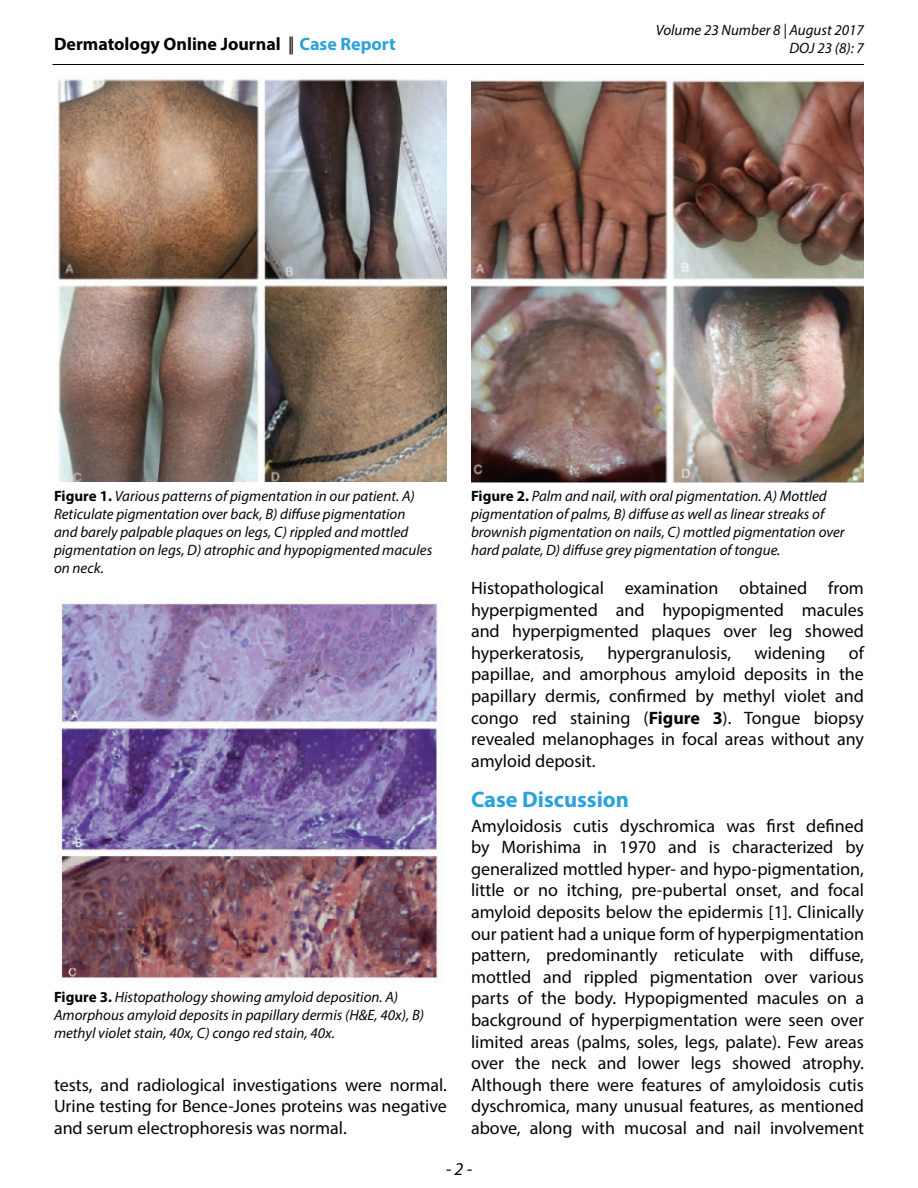
<style>
.page{position:relative;width:918px;height:1188px;background:#fff}
.page>*{position:absolute;margin:0;border:0;box-sizing:border-box;transform-origin:0 0}
.Sub_title_Color{font:700 22.5px "Myriad Pro";color:#2aa2db}
.Body_text{font:18px/21.6px "Myriad Pro";color:#040503;text-align:justify}
.t1{font:700 18px "Myriad Pro";color:#040503}
.t2{font:italic 18px "Myriad Pro";color:#040503}
.Figure_caption{font:italic 15px/18px "Myriad Pro";color:#040503}
.s1{font-weight:400}
.s2{color:#2aa2db}
.s3{font-weight:700;font-style:normal}
.s4{font-weight:700}
</style>
<div class="page">
<hr style="left:52px;top:64px;width:812px;height:1px;background:#040503">
<img style="left:58px;top:79px;width:389px;height:403px">
<img style="left:471px;top:80px;width:393px;height:402px">
<img style="left:56px;top:603px;width:384px;height:379px">
<p class="t1" style="left:54px;top:32px;width:343px">Dermatology Online Journal <span class="s1">||</span> <span class="s2">Case Report</span></p>
<p class="Figure_caption" style="left:656px;top:20px;width:210px;text-align:right">Volume 23 Number 8 | August 2017<br>DOJ 23 (8): 7</p>
<p class="Figure_caption" style="left:54px;top:487px;width:380px"><span class="s3">Figure 1.</span> Various patterns of pigmentation in our patient. A)<br>Reticulate pigmentation over back, B) diffuse pigmentation and barely palpable plaques on legs, C) rippled and mottled pigmentation on legs, D) atrophic and hypopigmented macules on neck.</p>
<p class="Figure_caption" style="left:471px;top:487px;width:375px"><span class="s3">Figure 2.</span> Palm and nail, with oral pigmentation. A) Mottled pigmentation of palms, B) diffuse as well as linear streaks of brownish pigmentation on nails, C) mottled pigmentation over hard palate, D) diffuse grey pigmentation of tongue.</p>
<p class="Figure_caption" style="left:54px;top:988px;width:372px"><span class="s3">Figure 3.</span> Histopathology showing amyloid deposition. A)<br>Amorphous amyloid deposits in papillary dermis (H&amp;E, 40x), B) methyl violet stain, 40x, C) congo red stain, 40x.</p>
<p class="Body_text" style="left:54px;top:1074px;width:395px">tests, and radiological investigations were normal.<br>Urine testing for Bence-Jones proteins was negative and serum electrophoresis was normal.</p>
<p class="Body_text" style="left:471px;top:577px;width:395px">Histopathological examination obtained from hyperpigmented and hypopigmented macules and hyperpigmented plaques over leg showed hyperkeratosis,</p>
<p class="Body_text" style="left:471px;top:642px;width:395px;text-indent:378px">of papillae, and amorphous amyloid deposits in the papillary dermis, confirmed by methyl violet and congo red staining (<span class="s4">Figure 3</span>). Tongue biopsy revealed melanophages in focal areas without any amyloid deposit.</p>
<p class="Sub_title_Color" style="left:471px;top:785px;width:160px">Case Discussion</p>
<p class="Body_text" style="left:471px;top:814px;width:395px">Amyloidosis cutis dyschromica was first defined by Morishima in 1970 and is characterized by generalized mottled hyper- and hypo-pigmentation, little or no itching, pre-pubertal onset, and focal amyloid deposits below the epidermis [1]. Clinically our patient had a unique form of hyperpigmentation pattern, predominantly reticulate with diffuse, mottled and rippled pigmentation over various parts of the body. Hypopigmented macules on a background of hyperpigmentation were seen over limited areas (palms, soles, legs, palate). Few areas over the neck and lower legs showed atrophy.<br>Although there were features of amyloidosis cutis dyschromica, many unusual features, as mentioned above, along with mucosal and nail involvement</p>
<p class="Body_text" style="left:607px;top:642px;width:125px">hypergranulosis,</p>
<p class="Body_text" style="left:755px;top:642px;width:72px">widening</p>
<p class="t2" style="left:446px;top:1157px;width:28px">- 2 -</p>
</div>
